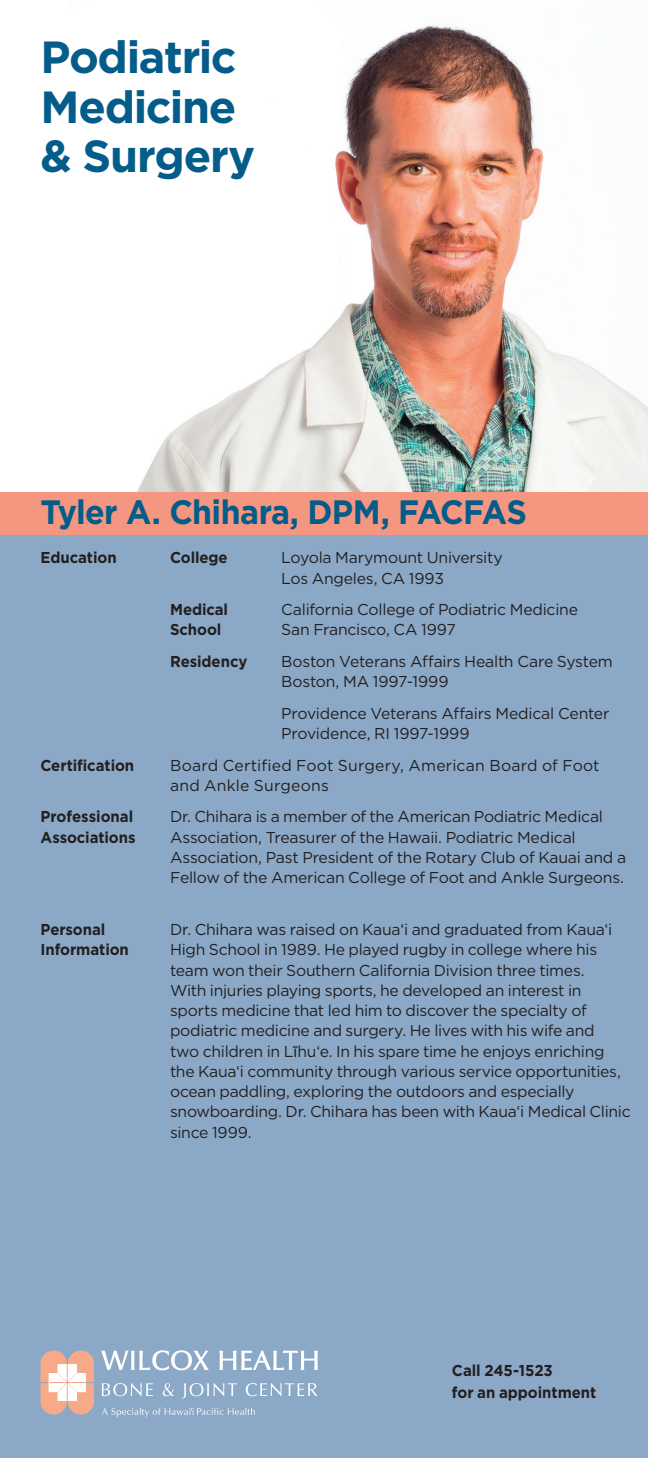
<style>
.page{position:relative;width:648px;height:1458px;background:#fff}
.page>*{position:absolute;margin:0;border:0;box-sizing:border-box;transform-origin:0 0}
.t1{font:700 45px/49.5px "Gotham";letter-spacing:-.03em;color:#035c8a}
.t2{font:700 33.75px "Gotham";letter-spacing:-.02em;color:#035c8a;scale:.95 1}
.t3{font:15.75px/20.2px "Gotham";letter-spacing:-.015em;color:#231f20}
.t4{font:700 15.75px/21.4px "Gotham";letter-spacing:-.005em;color:#231f20;scale:.95 1}
.t5{font:15.75px/20.2px "Gotham";letter-spacing:.015em;color:#231f20}
.s1{font-family:"Arial"}
</style>
<div class="page">
<div style="left:0;top:502px;width:648px;height:956px;background:#8ba9c7"></div>
<img style="left:137px;top:25px;width:511px;height:467px">
<div style="left:0;top:492px;width:648px;height:43px;background:#f59680"></div>
<svg style="left:40px;top:1350px;width:54px;height:65px;background:#ecc0b0"></svg>
<svg style="left:101px;top:1350px;width:108px;height:20px"></svg>
<svg style="left:219px;top:1350px;width:99px;height:20px"></svg>
<svg style="left:102px;top:1408px;width:153px;height:10px"></svg>
<svg style="left:102px;top:1383px;width:51px;height:13px"></svg>
<svg style="left:163px;top:1383px;width:11px;height:13px"></svg>
<svg style="left:182px;top:1383px;width:55px;height:16px"></svg>
<svg style="left:246px;top:1383px;width:72px;height:13px"></svg>
<h1 class="t1" style="left:40px;top:32px;width:216px">Podiatric<br>Medicine &amp; Surgery</h1>
<h2 class="t2" style="left:40px;top:492px;width:514px">Tyler A. Chihara, DPM, FACFAS</h2>
<p class="t4" style="left:40px;top:547px;width:82px">Education</p>
<p class="t4" style="left:170px;top:547px;width:62px">College</p>
<p class="t3" style="left:281px;top:547px;width:223px">Loyola Marymount University<br>Los Angeles, CA 1993</p>
<p class="t4" style="left:170px;top:598px;width:62px">Medical</p>
<p class="t3" style="left:281px;top:599px;width:298px">California College of Podiatric Medicine</p>
<p class="t4" style="left:170px;top:619px;width:56px">School</p>
<p class="t3" style="left:281px;top:619px;width:176px">San Francisco, CA 1997</p>
<p class="t4" style="left:170px;top:650px;width:83px">Residency</p>
<p class="t3" style="left:281px;top:651px;width:333px">Boston Veterans Affairs Health Care System<br>Boston, MA 1997-1999</p>
<p class="t3" style="left:281px;top:703px;width:330px">Providence Veterans Affairs Medical Center<br>Providence, RI 1997-1999</p>
<p class="t4" style="left:40px;top:754px;width:100px">Certification</p>
<p class="t5" style="left:170px;top:755px;width:431px">Board Certified Foot Surgery, American Board of Foot and Ankle Surgeons</p>
<p class="t4" style="left:40px;top:806px;width:99px">Professional</p>
<p class="t3" style="left:170px;top:807px;width:435px">Dr. Chihara is a member of the American Podiatric Medical</p>
<p class="t4" style="left:40px;top:826px;width:102px">Associations</p>
<p class="t3" style="left:170px;top:827px;width:458px">Association, Treasurer of the Hawaii. Podiatric Medical<br>Association, Past President of the Rotary Club of Kauai and a<br>Fellow of the American College of Foot and Ankle Surgeons.</p>
<p class="t4" style="left:40px;top:918px;width:70px">Personal</p>
<p class="t3" style="left:170px;top:919px;width:444px">Dr. Chihara was raised on Kaua‘i and graduated from Kaua‘i</p>
<p class="t4" style="left:40px;top:939px;width:95px">Information</p>
<p class="t3" style="left:170px;top:939px;width:462px">High School in 1989. He played rugby in college where his team won their Southern California Division three times.<br>With injuries playing sports, he developed an interest in sports medicine that led him to discover the specialty of podiatric medicine and surgery. He lives with his wife and<br>two children in L<span class="s1">ī</span>hu‘e. In his spare time he enjoys enriching the Kaua‘i community through various service opportunities, ocean paddling, exploring the outdoors and especially snowboarding. Dr. Chihara has been with Kaua‘i Medical Clinic since 1999.</p>
<p class="t4" style="left:452px;top:1360px;width:154px">Call 245-1523<br>for an appointment</p>
</div>
